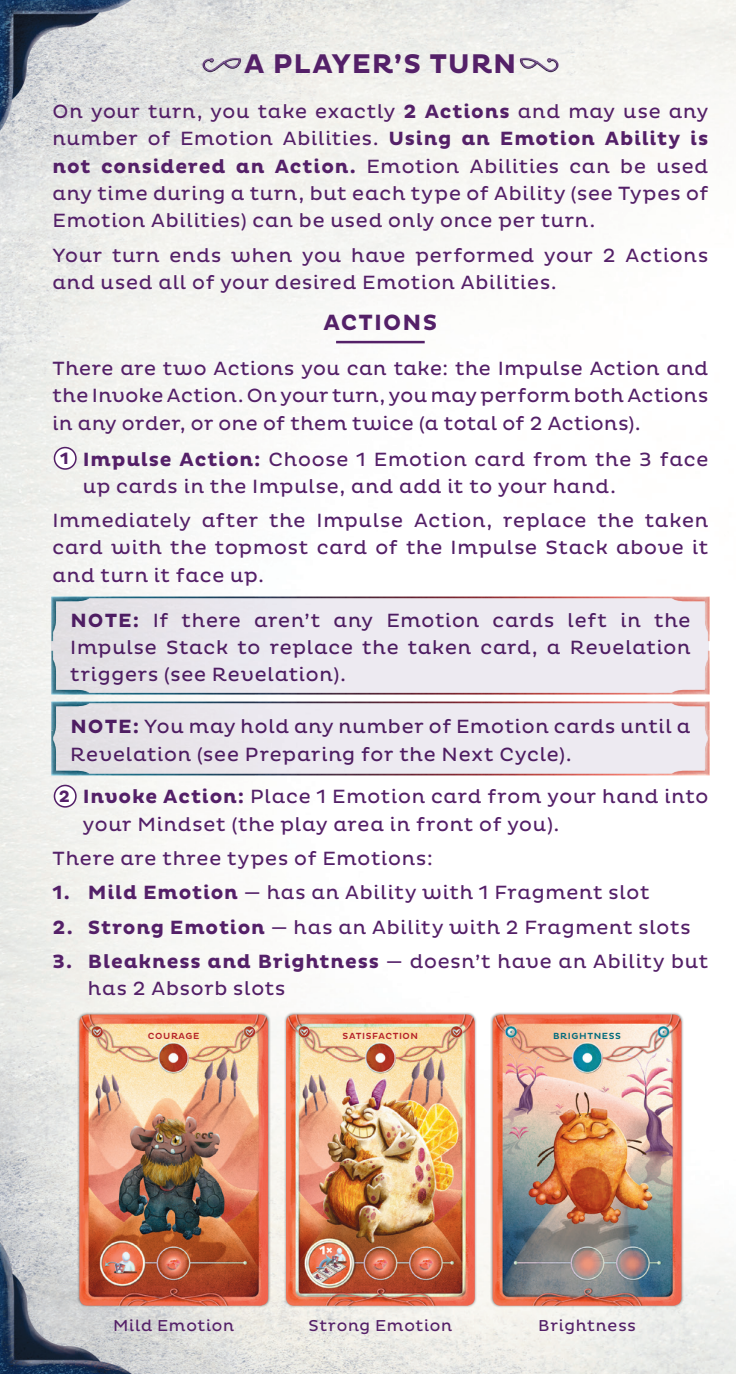
<style>
.page{position:relative;width:736px;height:1374px;background:#fff}
.page>*{position:absolute;margin:0;border:0;box-sizing:border-box;transform-origin:0 0}
.main_title{font:700 27.5px "Pluto";letter-spacing:.03em;color:#542068}
.medium_title{font:700 22.5px "Pluto";letter-spacing:.05em;color:#542068}
.base{font:19.5px/27.2px "Pluto";letter-spacing:.035em;color:#542068}
.note{font:19.5px/27.2px "Pluto";letter-spacing:.04em;color:#542068;text-align:justify}
.t1{font:700 16.75px "Pluto";color:#542068}
.base-2{font:16px "Pluto";letter-spacing:.04em;color:#542068}
.t2{font:500 9px "Pluto";letter-spacing:.065em;color:#b52129}
.t3{font:500 9px "Pluto";letter-spacing:.065em;color:#006b7d}
.s1{font-weight:700}
</style>
<div class="page">
<img style="left:0;top:0;width:736px;height:1374px">
<hr style="left:336px;top:341px;width:89px;height:2px;background:#542068">
<img style="left:199px;top:56px;width:45px;height:17px">
<img style="left:517px;top:56px;width:44px;height:17px">
<div style="left:54px;top:447px;width:22px;height:22px;background:#fff;border-radius:50%"></div>
<div style="left:54px;top:447px;width:23px;height:23px;border:2px solid #542068;border-radius:50%"></div>
<div style="left:54px;top:785px;width:22px;height:22px;background:#fff;border-radius:50%"></div>
<div style="left:54px;top:784px;width:23px;height:23px;border:2px solid #542068;border-radius:50%"></div>
<img style="left:47px;top:593px;width:666px;height:49px">
<img style="left:47px;top:642px;width:666px;height:81px">
<div style="left:51px;top:597px;width:658px;height:97px;background:#edeaf1"></div>
<div style="left:77px;top:1012px;width:194px;height:295px;background:#231f20;opacity:.5"></div>
<img style="left:79px;top:1014px;width:189px;height:291px">
<div style="left:490px;top:1012px;width:194px;height:295px;background:#231f20;opacity:.5"></div>
<img style="left:492px;top:1014px;width:189px;height:291px">
<div style="left:284px;top:1012px;width:193px;height:295px;background:#231f20;opacity:.5"></div>
<img style="left:286px;top:1014px;width:189px;height:291px">
<img style="left:47px;top:723px;width:666px;height:56px">
<div style="left:51px;top:702px;width:658px;height:71px;background:#edeaf1"></div>
<p class="main_title" style="left:244px;top:48px;width:274px">A PLAYER’S TURN</p>
<p class="base" style="left:52px;top:98px;width:657px;text-align:justify">On your turn, you take exactly <span class="s1">2 Actions</span> and may use any number of Emotion Abilities. <span class="s1">Using an Emotion Ability is not considered an Action.</span> Emotion Abilities can be used any time during a turn, but each type of Ability (see Types of Emotion Abilities) can be used only once per turn.</p>
<p class="base" style="left:52px;top:242px;width:657px">Your turn ends when you have performed your 2 Actions and used all of your desired Emotion Abilities.</p>
<p class="medium_title" style="left:323px;top:310px;width:115px">ACTIONS</p>
<p class="base" style="left:52px;top:355px;width:657px;text-align:justify">There are two Actions you can take: the Impulse Action and the Invoke Action. On your turn, you may perform both Actions in any order, or one of them twice (a total of 2 Actions).</p>
<p class="t1" style="left:60px;top:449px;width:10px">1</p>
<p class="base" style="left:83px;top:446px;width:627px"><span class="s1">Impulse Action:</span> Choose 1 Emotion card from the 3 face up cards in the Impulse, and add it to your hand.</p>
<p class="base" style="left:52px;top:507px;width:657px;text-align:justify">Immediately after the Impulse Action, replace the taken card with the topmost card of the Impulse Stack above it and turn it face up.</p>
<p class="note" style="left:70px;top:607px;width:622px"><span class="s1">NOTE:</span> If there aren’t any Emotion cards left in the Impulse Stack to replace the taken card, a Revelation triggers (see Revelation).</p>
<p class="note" style="left:70px;top:713px;width:622px"><span class="s1">NOTE:</span> You may hold any number of Emotion cards until a<br>Revelation (see Preparing for the Next Cycle).</p>
<p class="t1" style="left:59px;top:787px;width:13px">2</p>
<p class="base" style="left:83px;top:783px;width:627px"><span class="s1">Invoke Action:</span> Place 1 Emotion card from your hand into your Mindset (the play area in front of you).</p>
<p class="base" style="left:52px;top:845px;width:382px">There are three types of Emotions:</p>
<p class="base" style="left:52px;top:879px;width:598px"><span class="s1">1. Mild Emotion</span> — has an Ability with 1 Fragment slot</p>
<p class="base" style="left:52px;top:914px;width:639px"><span class="s1">2. Strong Emotion</span> — has an Ability with 2 Fragment slots</p>
<p class="base" style="left:88px;top:948px;width:622px;text-indent:-35px"><span class="s1">3. Bleakness and Brightness</span> — doesn’t have an Ability but has 2 Absorb slots</p>
<p class="t2" style="left:148px;top:1031px;width:53px">COURAGE</p>
<p class="t2" style="left:343px;top:1031px;width:77px">SATISFACTION</p>
<p class="t3" style="left:553px;top:1031px;width:69px">BRIGHTNESS</p>
<p class="base-2" style="left:113px;top:1316px;width:123px">Mild Emotion</p>
<p class="base-2" style="left:308px;top:1316px;width:145px">Strong Emotion</p>
<p class="base-2" style="left:538px;top:1316px;width:99px">Brightness</p>
</div>
